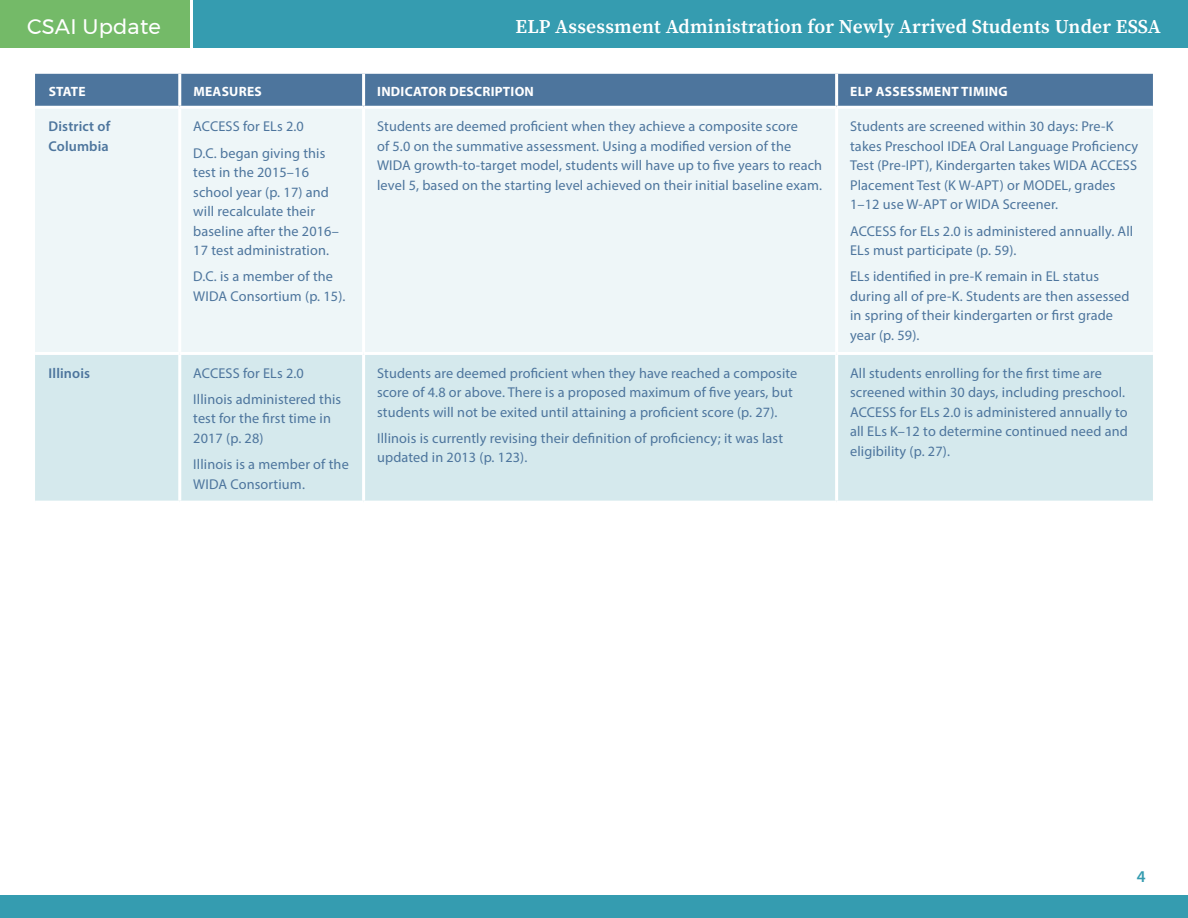
<style>
.page{position:relative;width:1188px;height:918px;background:#fff}
.page>*{position:absolute;margin:0;border:0;box-sizing:border-box;transform-origin:0 0}
.t1{font:21px "Montserrat";letter-spacing:.01em;color:#fff}
.t2{font:600 19.5px "Source Serif Pro";letter-spacing:.01em;color:#fff}
.t3{font:600 16.5px "Myriad Pro";color:#359cb0}
.Table_cell{font:14.25px/19.5px "Myriad Pro";letter-spacing:.01em;color:#4d759d}
.Table_cell-2{font:600 14.25px/19.5px "Myriad Pro";letter-spacing:.01em;color:#4d759d}
.Table_column_heading{font:700 13.5px "Myriad Pro";letter-spacing:.02em;color:#fff}
</style>
<div class="page">
<div style="left:0;top:896px;width:1188px;height:22px;background:#359cb0"></div>
<div style="left:193px;top:0;width:995px;height:48px;background:#359cb0"></div>
<div style="left:0;top:0;width:190px;height:48px;background:#74ba68"></div>
<div style="left:35px;top:74px;width:1118px;height:32px;background:#4d759d"></div>
<div style="left:35px;top:109px;width:1118px;height:243px;background:#eef6f8"></div>
<div style="left:35px;top:355px;width:1118px;height:146px;background:#d5e9ed"></div>
<hr style="left:362px;top:74px;width:3px;height:32px;background:#fff">
<hr style="left:362px;top:109px;width:3px;height:243px;background:#fff">
<hr style="left:362px;top:355px;width:3px;height:146px;background:#fff">
<hr style="left:835px;top:74px;width:3px;height:32px;background:#fff">
<hr style="left:835px;top:109px;width:3px;height:243px;background:#fff">
<hr style="left:835px;top:355px;width:3px;height:146px;background:#fff">
<hr style="left:178px;top:74px;width:3px;height:32px;background:#fff">
<hr style="left:178px;top:109px;width:3px;height:243px;background:#fff">
<hr style="left:178px;top:355px;width:3px;height:146px;background:#fff">
<h1 class="t1" style="left:27px;top:11px;width:135px">CSAI Update</h1>
<h2 class="t2" style="left:516px;top:13px;width:647px">ELP Assessment Administration for Newly Arrived Students Under ESSA</h2>
<p class="Table_column_heading" style="left:49px;top:82px;width:39px">STATE</p>
<p class="Table_column_heading" style="left:193px;top:82px;width:70px">MEASURES</p>
<p class="Table_column_heading" style="left:377px;top:82px;width:158px">INDICATOR DESCRIPTION</p>
<p class="Table_column_heading" style="left:850px;top:82px;width:159px">ELP ASSESSMENT TIMING</p>
<p class="Table_cell-2" style="left:49px;top:117px;width:63px">District of<br>Columbia</p>
<p class="Table_cell" style="left:193px;top:117px;width:112px">ACCESS for ELs 2.0</p>
<p class="Table_cell" style="left:193px;top:143px;width:147px">D.C. began giving this test in the 2015–16 school year (p. 17) and will recalculate their baseline after the 2016–<br>17 test administration.</p>
<p class="Table_cell" style="left:193px;top:267px;width:154px">D.C. is a member of the<br>WIDA Consortium (p. 15).</p>
<p class="Table_cell" style="left:377px;top:117px;width:447px">Students are deemed proficient when they achieve a composite score<br>of 5.0 on the summative assessment. Using a modified version of the WIDA growth-to-target model, students will have up to five years to reach level 5, based on the starting level achieved on their initial baseline exam.</p>
<p class="Table_cell" style="left:850px;top:117px;width:290px">Students are screened within 30 days: Pre-K takes Preschool IDEA Oral Language Proficiency Test (Pre-IPT), Kindergarten takes WIDA ACCESS Placement Test (K W-APT) or MODEL, grades 1–12 use W-APT or WIDA Screener.</p>
<p class="Table_cell" style="left:850px;top:221px;width:285px">ACCESS for ELs 2.0 is administered annually. All<br>ELs must participate (p. 59).</p>
<p class="Table_cell" style="left:850px;top:267px;width:281px">ELs identified in pre-K remain in EL status during all of pre-K. Students are then assessed in spring of their kindergarten or first grade year (p. 59).</p>
<p class="Table_cell-2" style="left:49px;top:363px;width:43px">Illinois</p>
<p class="Table_cell" style="left:193px;top:363px;width:112px">ACCESS for ELs 2.0</p>
<p class="Table_cell" style="left:193px;top:389px;width:150px">Illinois administered this test for the first time in<br>2017 (p. 28)</p>
<p class="Table_cell" style="left:193px;top:454px;width:157px">Illinois is a member of the<br>WIDA Consortium.</p>
<p class="Table_cell" style="left:377px;top:363px;width:422px">Students are deemed proficient when they have reached a composite score of 4.8 or above. There is a proposed maximum of five years, but students will not be exited until attaining a proficient score (p. 27).</p>
<p class="Table_cell" style="left:377px;top:428px;width:408px">Illinois is currently revising their definition of proficiency; it was last updated in 2013 (p. 123).</p>
<p class="Table_cell" style="left:850px;top:363px;width:279px">All students enrolling for the first time are screened within 30 days, including preschool.<br>ACCESS for ELs 2.0 is administered annually to all ELs K–12 to determine continued need and eligibility (p. 27).</p>
<p class="t3" style="left:1137px;top:866px;width:10px">4</p>
</div>
